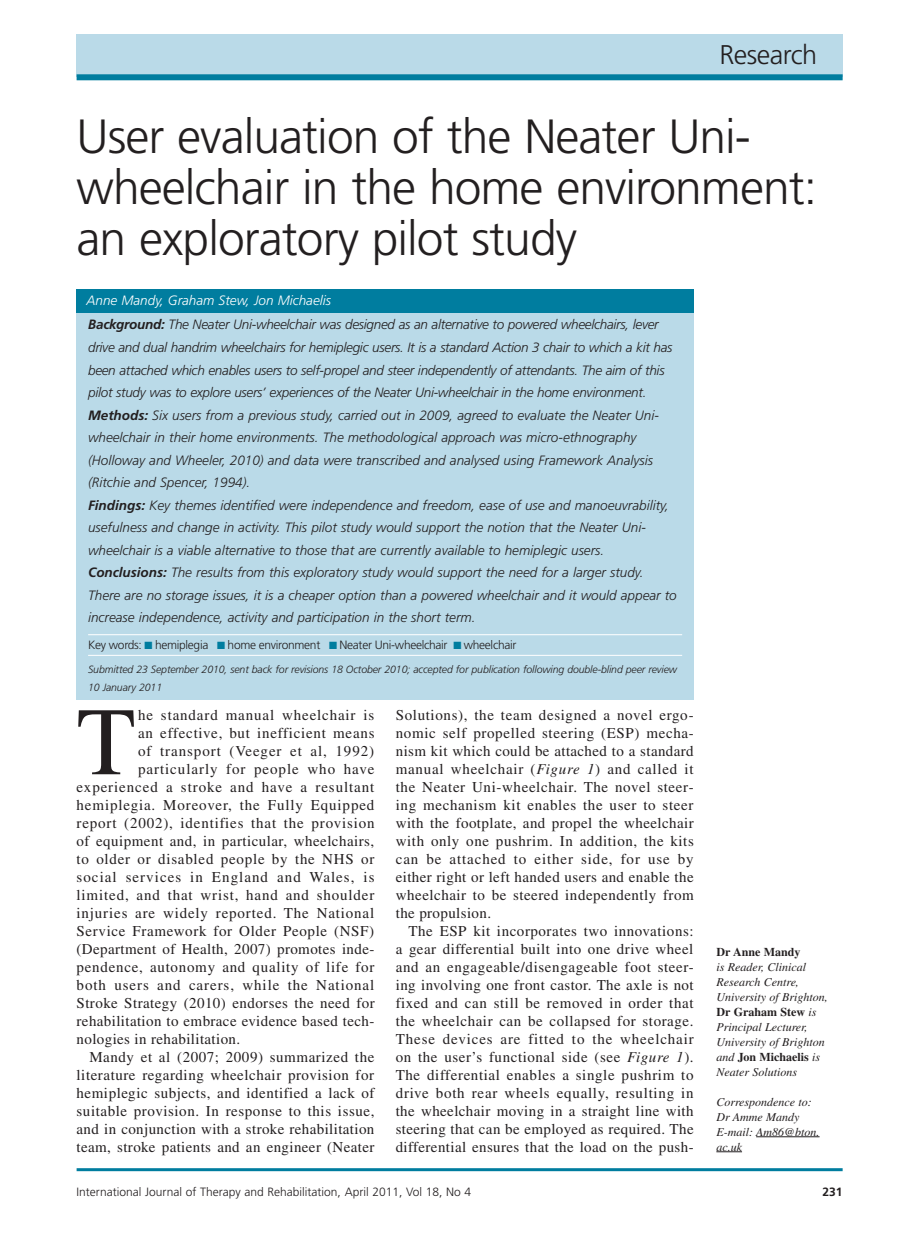
<style>
.page{position:relative;width:915px;height:1242px;background:#fff}
.page>*{position:absolute;margin:0;border:0;box-sizing:border-box;transform-origin:0 0}
.t1{font:96.6px "Times LT Std";color:#231f20}
.t2{font:300 48px/51px "Frutiger LT Std";letter-spacing:-.02em;color:#231f20}
.t3{font:300 27px "Frutiger LT Std";letter-spacing:-.02em;color:#231f20}
.t4{font:15px/18px "Times LT Std";letter-spacing:.035em;color:#231f20;text-align:justify}
.t5{font:15px "Times LT Std";letter-spacing:.055em;color:#231f20}
.t6{font:15px "Times LT Std";letter-spacing:.06em;color:#231f20}
.t7{font:15px "Times LT Std";letter-spacing:.065em;color:#231f20}
.t8{font:15px "Times LT Std";letter-spacing:.07em;color:#231f20}
.t9{font:italic 300 13.5px/22.5px "Frutiger LT Std";color:#231f20}
.t10{font:italic 300 13.5px "Frutiger LT Std";color:#fff}
.t11{font:italic 12px/15px "Times LT Std";color:#231f20}
.t12{font:300 12px "Frutiger LT Std";letter-spacing:-.025em;color:#231f20}
.t13{font:300 12px "Frutiger LT Std";color:#231f20}
.t14{font:700 12px "Times LT Std";color:#231f20}
.t15{font:700 12px "Frutiger LT Std";color:#231f20}
.t16{font:italic 300 10.5px/18px "Frutiger LT Std";letter-spacing:-.01em;color:#231f20}
.s1{font-weight:700}
.s2{color:#007d9f}
.s3{font-style:italic}
.s4{font-weight:700;font-style:normal}
</style>
<div class="page">
<hr style="left:77px;top:1168px;width:765px;height:3px;background:#007d9f">
<div style="left:77px;top:34px;width:765px;height:43px;background:#badae8"></div>
<div style="left:77px;top:74px;width:765px;height:6px;background:#007d9f"></div>
<div style="left:77px;top:311px;width:616px;height:388px;background:#badae8"></div>
<hr style="left:88px;top:634px;width:594px;height:1px;background:#fff">
<hr style="left:88px;top:655px;width:594px;height:1px;background:#fff">
<div style="left:77px;top:289px;width:616px;height:23px;background:#007d9f"></div>
<hr style="left:755px;top:1136px;width:64px;height:1px;background:#231f20">
<svg style="left:716px;top:1151px;width:25px;height:1px"></svg>
<h3 class="t3" style="left:719px;top:39px;width:99px">Research</h3>
<h2 class="t2" style="left:77px;top:112px;width:741px">User evaluation of the Neater Uni&shy;wheelchair in the home environment: an exploratory pilot study</h2>
<p class="t10" style="left:87px;top:293px;width:246px">Anne Mandy, Graham Stew, Jon Michaelis</p>
<p class="t9" style="left:88px;top:314px;width:590px"><span class="s1">Background:</span> The Neater Uni-wheelchair was designed as an alternative to powered wheelchairs, lever drive and dual handrim wheelchairs for hemiplegic users. It is a standard Action 3 chair to which a kit has been attached which enables users to self-propel and steer independently of attendants. The aim of this pilot study was to explore users’ experiences of the Neater Uni-wheelchair in the home environment.<br><span class="s1">Methods:</span> Six users from a previous study, carried out in 2009, agreed to evaluate the Neater Uni&shy;wheelchair in their home environments. The methodological approach was micro-ethnography (Holloway and Wheeler, 2010) and data were transcribed and analysed using Framework Analysis (Ritchie and Spencer, 1994).<br><span class="s1">Findings:</span> Key themes identified were independence and freedom, ease of use and manoeuvrability, usefulness and change in activity. This pilot study would support the notion that the Neater Uni&shy;wheelchair is a viable alternative to those that are currently available to hemiplegic users.<br><span class="s1">Conclusions:</span> The results from this exploratory study would support the need for a larger study.<br>There are no storage issues, it is a cheaper option than a powered wheelchair and it would appear to increase independence, activity and participation in the short term.</p>
<p class="t12" style="left:88px;top:637px;width:429px">Key words: <span class="s2">■</span> hemiplegia <span class="s2">■</span> home environment <span class="s2">■</span> Neater Uni-wheelchair <span class="s2">■</span> wheelchair</p>
<p class="t16" style="left:88px;top:660px;width:590px">Submitted 23 September 2010, sent back for revisions 18 October 2010; accepted for publication following double-blind peer review<br>10 January 2011</p>
<h1 class="t1" style="left:77px;top:687px;width:61px">T</h1>
<p class="t5" style="left:138px;top:707px;width:238px">he standard manual wheelchair is</p>
<p class="t4" style="left:138px;top:724px;width:238px">an effective, but inefficient means</p>
<p class="t7" style="left:138px;top:743px;width:238px">of transport (Veeger et al, 1992)</p>
<p class="t7" style="left:138px;top:761px;width:238px">particularly for people who have</p>
<p class="t6" style="left:77px;top:779px;width:299px">experienced a stroke and have a resultant</p>
<p class="t5" style="left:77px;top:797px;width:299px">hemiplegia. Moreover, the Fully Equipped</p>
<p class="t5" style="left:77px;top:815px;width:299px">report (2002), identifies that the provision</p>
<p class="t4" style="left:77px;top:832px;width:299px">of equipment and, in particular, wheelchairs,</p>
<p class="t4" style="left:77px;top:850px;width:299px">to older or disabled people by the NHS or</p>
<p class="t8" style="left:77px;top:869px;width:299px">social services in England and Wales, is</p>
<p class="t5" style="left:77px;top:887px;width:299px">limited, and that wrist, hand and shoulder</p>
<p class="t5" style="left:77px;top:905px;width:299px">injuries are widely reported. The National</p>
<p class="t4" style="left:77px;top:922px;width:299px">Service Framework for Older People (NSF)</p>
<p class="t4" style="left:77px;top:940px;width:299px">(Department of Health, 2007) promotes inde-</p>
<p class="t4" style="left:77px;top:958px;width:299px">pendence, autonomy and quality of life for</p>
<p class="t6" style="left:77px;top:977px;width:299px">both users and carers, while the National</p>
<p class="t4" style="left:77px;top:994px;width:299px">Stroke Strategy (2010) endorses the need for</p>
<p class="t4" style="left:77px;top:1012px;width:299px">rehabilitation to embrace evidence based tech-</p>
<p class="t4" style="left:77px;top:1030px;width:165px">nologies in rehabilitation.</p>
<p class="t4" style="left:89px;top:1048px;width:286px">Mandy et al (2007; 2009) summarized the</p>
<p class="t4" style="left:77px;top:1066px;width:299px">literature regarding wheelchair provision for</p>
<p class="t4" style="left:77px;top:1084px;width:299px">hemiplegic subjects, and identified a lack of</p>
<p class="t4" style="left:77px;top:1102px;width:299px">suitable provision. In response to this issue,</p>
<p class="t4" style="left:77px;top:1120px;width:299px">and in conjunction with a stroke rehabilitation</p>
<p class="t4" style="left:77px;top:1138px;width:299px">team, stroke patients and an engineer (Neater</p>
<p class="t4" style="left:395px;top:706px;width:299px">Solutions), the team designed a novel ergo&shy;nomic self propelled steering (ESP) mecha&shy;nism kit which could be attached to a standard manual wheelchair (<span class="s3">Figure 1</span>) and called it the Neater Uni-wheelchair. The novel steer&shy;ing mechanism kit enables the user to steer with the footplate, and propel the wheelchair with only one pushrim. In addition, the kits can be attached to either side, for use by either right or left handed users and enable the wheelchair to be steered independently from the propulsion.</p>
<p class="t4" style="left:395px;top:922px;width:299px;text-indent:13px">The ESP kit incorporates two innovations: a gear differential built into one drive wheel and an engageable/disengageable foot steer&shy;ing involving one front castor. The axle is not fixed and can still be removed in order that the wheelchair can be collapsed for storage.<br>These devices are fitted to the wheelchair on the user’s functional side (see <span class="s3">Figure 1</span>).<br>The differential enables a single pushrim to drive both rear wheels equally, resulting in the wheelchair moving in a straight line with steering that can be employed as required. The differential ensures that the load on the push-</p>
<p class="t14" style="left:716px;top:944px;width:85px">Dr Anne Mandy</p>
<p class="t11" style="left:716px;top:959px;width:113px">is Reader, Clinical<br>Research Centre,<br>University of Brighton,<br><span class="s4">Dr Graham Stew</span> is<br>Principal Lecturer,<br>University of Brighton and <span class="s4">Jon Michaelis</span> is<br>Neater Solutions</p>
<p class="t11" style="left:716px;top:1094px;width:105px">Correspondence to:<br>Dr Amme Mandy<br>E-mail: Am86@bton. ac.uk</p>
<p class="t13" style="left:77px;top:1184px;width:396px">International Journal of Therapy and Rehabilitation, April 2011, Vol 18, No 4</p>
<p class="t15" style="left:822px;top:1184px;width:22px">231</p>
</div>
